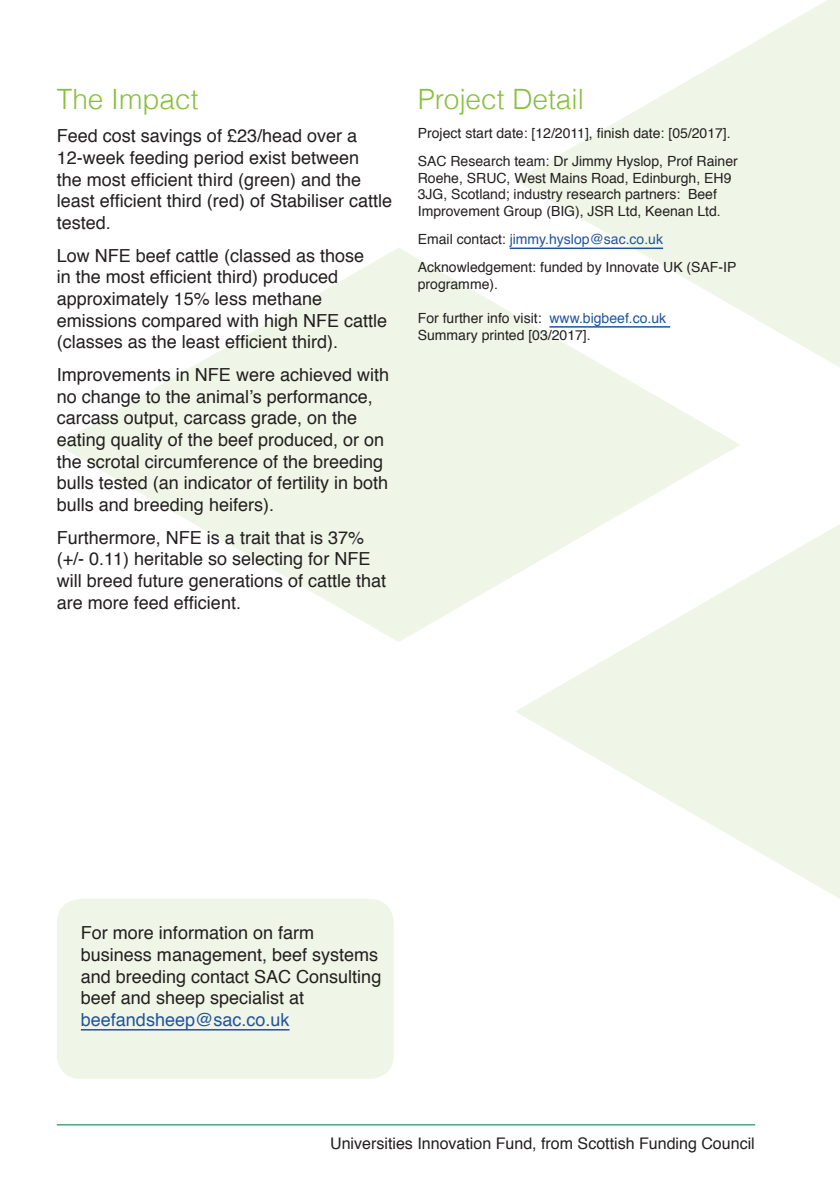
<style>
.page{position:relative;width:840px;height:1191px;background:#fff}
.page>*{position:absolute;margin:0;border:0;box-sizing:border-box;transform-origin:0 0}
.t1{font:300 28px "Helvetica";color:#88c03c}
.t2{font:18px/21.6px "Helvetica";color:#231f20}
.t3{font:18px "Helvetica";color:#20529f}
.t4{font:16px "Helvetica";color:#231f20}
.t5{font:14px/16.8px "Helvetica";color:#231f20}
.s1{color:#20529f}
</style>
<div class="page">
<svg style="left:515px;top:0;width:324px;height:367px;fill:#f0f6e7"></svg>
<svg style="left:515px;top:525px;width:324px;height:373px;fill:#f0f6e7"></svg>
<svg style="left:57px;top:247px;width:683px;height:395px;fill:#f0f6e7"></svg>
<hr style="left:57px;top:1124px;width:697px;height:1px;background:#00743a">
<div style="left:57px;top:899px;width:336px;height:180px;background:#f0f6e7;border-radius:24px"></div>
<hr style="left:509px;top:247px;width:153px;height:2px;background:#20529f">
<hr style="left:549px;top:326px;width:120px;height:2px;background:#20529f">
<hr style="left:81px;top:1029px;width:208px;height:1px;background:#20529f">
<h1 class="t1" style="left:57px;top:77px;width:143px">The Impact</h1>
<p class="t2" style="left:57px;top:126px;width:337px">Feed cost savings of £23/head over a 12-week feeding period exist between<br>the most efficient third (green) and the least efficient third (red) of Stabiliser cattle tested.</p>
<p class="t2" style="left:57px;top:245px;width:332px">Low NFE beef cattle (classed as those<br>in the most efficient third) produced approximately 15% less methane emissions compared with high NFE cattle (classes as the least efficient third).</p>
<p class="t2" style="left:57px;top:364px;width:334px">Improvements in NFE were achieved with no change to the animal’s performance, carcass output, carcass grade, on the eating quality of the beef produced, or on the scrotal circumference of the breeding bulls tested (an indicator of fertility in both bulls and breeding heifers).</p>
<p class="t2" style="left:57px;top:527px;width:331px">Furthermore, NFE is a trait that is 37% (+/- 0.11) heritable so selecting for NFE will breed future generations of cattle that are more feed efficient.</p>
<h1 class="t1" style="left:417px;top:77px;width:167px">Project Detail</h1>
<p class="t5" style="left:417px;top:119px;width:321px;line-height:28.2px">Project start date: [12/2011], finish date: [05/2017].<br>SAC Research team: Dr Jimmy Hyslop, Prof Rainer</p>
<p class="t5" style="left:417px;top:170px;width:315px">Roehe, SRUC, West Mains Road, Edinburgh, EH9<br>3JG, Scotland; industry research partners: Beef<br>Improvement Group (BIG), JSR Ltd, Keenan Ltd.</p>
<p class="t5" style="left:417px;top:226px;width:320px;line-height:28.2px">Email contact: <span class="s1">jimmy.hyslop@sac.co.uk<br></span>Acknowledgement: funded by Innovate UK (SAF-IP</p>
<p class="t5" style="left:417px;top:276px;width:82px">programme).</p>
<p class="t5" style="left:417px;top:310px;width:250px">For further info visit: <span class="s1">www.bigbeef.co.uk<br></span>Summary printed [03/2017].</p>
<p class="t2" style="left:81px;top:922px;width:302px">For more information on farm business management, beef systems and breeding contact SAC Consulting beef and sheep specialist at</p>
<p class="t3" style="left:81px;top:1005px;width:210px">beefandsheep@sac.co.uk</p>
<p class="t4" style="left:330px;top:1131px;width:426px">Universities Innovation Fund, from Scottish Funding Council</p>
</div>
